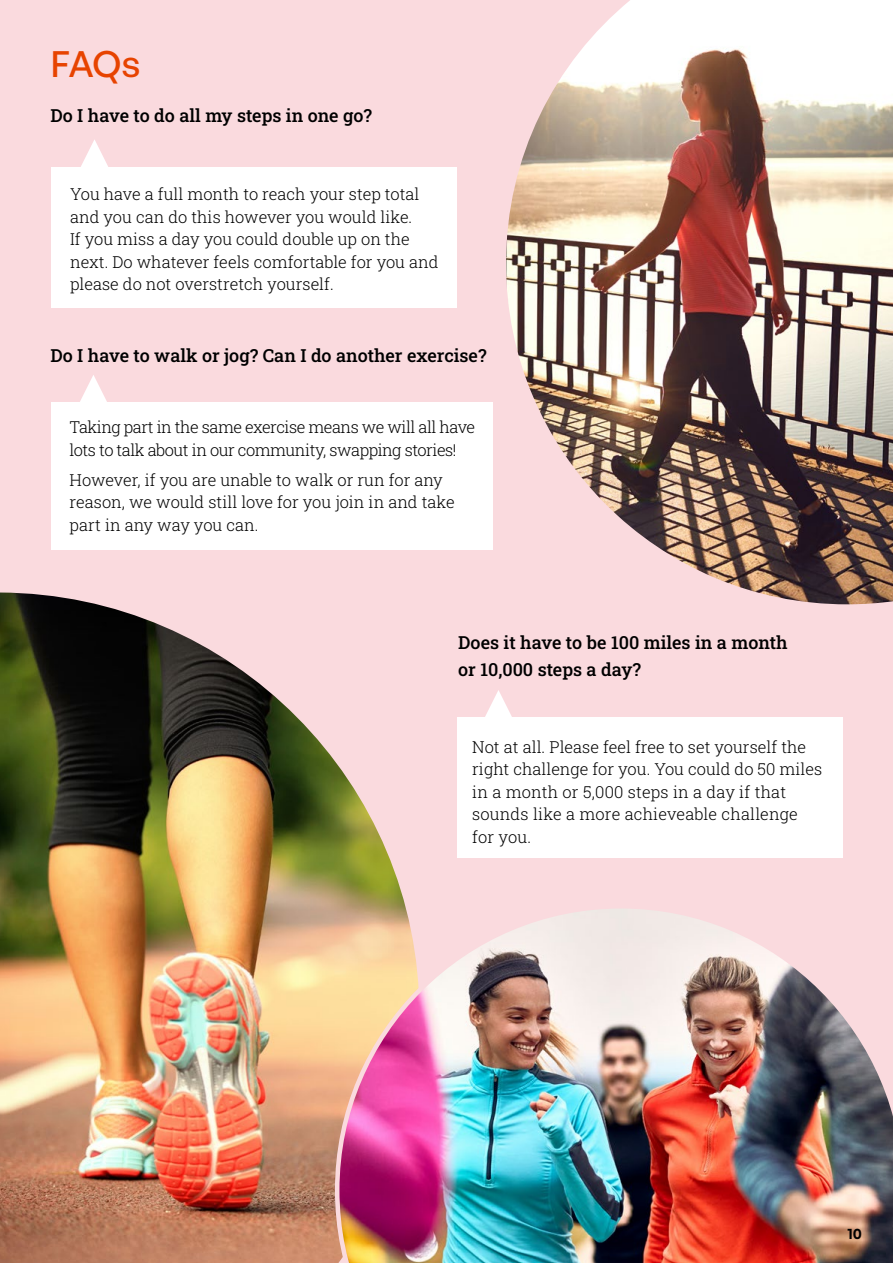
<style>
.page{position:relative;width:893px;height:1263px;background:#fadade}
.page>*{position:absolute;margin:0;border:0;box-sizing:border-box;transform-origin:0 0}
.t1{font:500 36px "General Sans";color:#e74300}
.t2{font:500 18px/27px "Roboto Slab";color:#000}
.t3{font:300 16.5px/22.5px "Roboto Slab";color:#000}
.t4{font:300 16.5px/22.5px "Roboto Slab";letter-spacing:-.03em;color:#000}
.t5{font:600 15px "General Sans";color:#000}
</style>
<div class="page">
<div style="left:52px;top:167px;width:405px;height:140px;background:#fff"></div>
<svg style="left:81px;top:140px;width:27px;height:27px"></svg>
<div style="left:51px;top:402px;width:442px;height:148px;background:#fff"></div>
<svg style="left:80px;top:375px;width:27px;height:27px"></svg>
<div style="left:458px;top:718px;width:385px;height:140px;background:#fff"></div>
<svg style="left:481px;top:690px;width:35px;height:28px"></svg>
<img style="left:0;top:592px;width:405px;height:671px">
<img style="left:506px;top:0;width:387px;height:604px">
<img style="left:335px;top:904px;width:558px;height:359px">
<h1 class="t1" style="left:50px;top:41px;width:92px">FAQs</h1>
<p class="t2" style="left:50px;top:102px;width:323px">Do I have to do all my steps in one go?</p>
<p class="t3" style="left:70px;top:182px;width:370px">You have a full month to reach your step total and you can do this however you would like.<br>If you miss a day you could double up on the next. Do whatever feels comfortable for you and please do not overstretch yourself.</p>
<p class="t2" style="left:50px;top:342px;width:438px">Do I have to walk or jog? Can I do another exercise?</p>
<p class="t4" style="left:70px;top:416px;width:407px">Taking part in the same exercise means we will all have lots to talk about in our community, swapping stories!</p>
<p class="t3" style="left:70px;top:468px;width:387px">However, if you are unable to walk or run for any reason, we would still love for you join in and take part in any way you can.</p>
<p class="t2" style="left:458px;top:628px;width:331px">Does it have to be 100 miles in a month or 10,000 steps a day?</p>
<p class="t3" style="left:472px;top:735px;width:351px">Not at all. Please feel free to set yourself the right challenge for you. You could do 50 miles in a month or 5,000 steps in a day if that sounds like a more achieveable challenge for you.</p>
<p class="t5" style="left:847px;top:1224px;width:16px">10</p>
</div>
